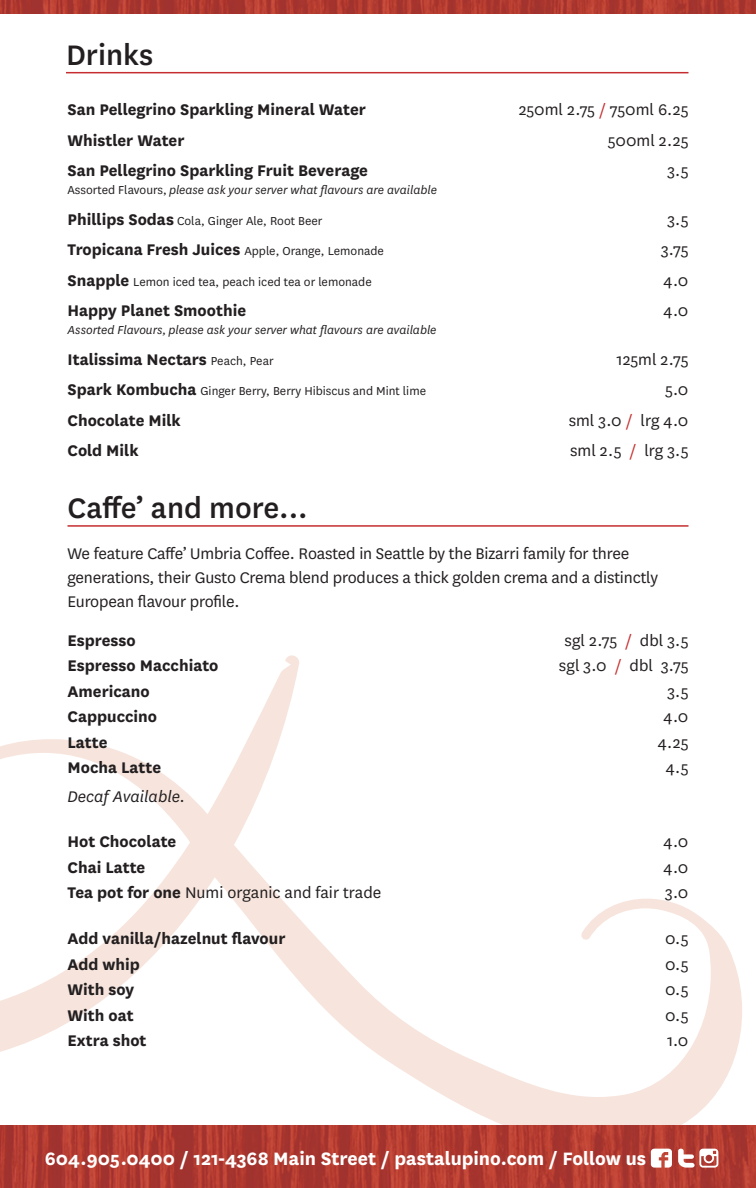
<style>
.page{position:relative;width:756px;height:1188px;background:#fff}
.page>*{position:absolute;margin:0;border:0;box-sizing:border-box;transform-origin:0 0}
.t1{font:500 33px "National";color:#231f20}
.t2{font:700 21px "National";color:#fff}
.t3{font:18px/24px "National";letter-spacing:-.01em;color:#231f20}
.t4{font:700 18px "National";color:#231f20}
.t5{font:italic 18px "National";color:#231f20}
.t6{font:13.5px "National";color:#231f20}
.t7{font:italic 13.5px "National";color:#231f20}
.s1{color:#c52d30}
.s2{font-style:normal}
.s3{font-weight:700;font-size:18px}
.s4{font-weight:400;font-size:13.5px}
.s5{color:#c4302f}
.s6{font-weight:700}
</style>
<div class="page">
<img style="left:0;top:0;width:756px;height:14px">
<svg style="left:0;top:655px;width:742px;height:470px"></svg>
<img style="left:0;top:1125px;width:756px;height:63px">
<svg style="left:651px;top:1149px;width:21px;height:19px"></svg>
<svg style="left:678px;top:1149px;width:40px;height:19px"></svg>
<hr style="left:68px;top:525px;width:620px;height:2px;background:#c52d30">
<hr style="left:66px;top:72px;width:623px;height:1px;background:#c52d30">
<h1 class="t1" style="left:66px;top:33px;width:89px">Drinks</h1>
<p class="t4" style="left:68px;top:97px;width:300px">San Pellegrino Sparkling Mineral Water</p>
<p class="t3" style="left:519px;top:97px;width:171px">250ml 2.75 <span class="s1">/</span> 750ml 6.25</p>
<p class="t4" style="left:68px;top:128px;width:118px">Whistler Water</p>
<p class="t3" style="left:608px;top:128px;width:82px">500ml 2.25</p>
<p class="t4" style="left:68px;top:158px;width:302px">San Pellegrino Sparkling Fruit Beverage</p>
<p class="t3" style="left:667px;top:158px;width:23px">3.5</p>
<p class="t7" style="left:68px;top:182px;width:371px"><span class="s2">Assorted Flavours,</span> please ask your server what flavours are available</p>
<p class="t6" style="left:68px;top:212px;width:257px"><span class="s3">Phillips Sodas</span> Cola, Ginger Ale, Root Beer</p>
<p class="t3" style="left:667px;top:207px;width:23px">3.5</p>
<p class="t6" style="left:68px;top:242px;width:318px"><span class="s3">Tropicana Fresh Juices</span> Apple, Orange, Lemonade</p>
<p class="t3" style="left:661px;top:237px;width:29px">3.75</p>
<p class="t6" style="left:68px;top:273px;width:306px"><span class="s3">Snapple</span> Lemon iced tea, peach iced tea or lemonade</p>
<p class="t3" style="left:664px;top:268px;width:26px">4.0</p>
<p class="t4" style="left:67px;top:298px;width:180px">Happy Planet Smoothie</p>
<p class="t3" style="left:664px;top:298px;width:26px">4.0</p>
<p class="t7" style="left:68px;top:322px;width:371px">Assorted Flavours, please ask your server what flavours are available</p>
<p class="t4" style="left:68px;top:347px;width:208px">Italissima Nectars <span class="s4">Peach, Pear</span></p>
<p class="t3" style="left:616px;top:347px;width:74px">125ml 2.75</p>
<p class="t6" style="left:68px;top:382px;width:360px"><span class="s3">Spark Kombucha</span> Ginger Berry, Berry Hibiscus and Mint lime</p>
<p class="t3" style="left:665px;top:377px;width:25px">5.0</p>
<p class="t4" style="left:68px;top:408px;width:115px">Chocolate Milk</p>
<p class="t3" style="left:569px;top:408px;width:121px">sml 3.0 <span class="s5">/</span> lrg 4.0</p>
<p class="t4" style="left:68px;top:438px;width:73px">Cold Milk</p>
<p class="t3" style="left:570px;top:438px;width:120px">sml 2.5 <span class="s5">/</span> lrg 3.5</p>
<h1 class="t1" style="left:68px;top:486px;width:242px">Caffe’ and more...</h1>
<p class="t3" style="left:68px;top:540px;width:592px">We feature Caffe’ Umbria Coffee. Roasted in Seattle by the Bizarri family for three generations, their Gusto Crema blend produces a thick golden crema and a distinctly<br>European flavour profile.</p>
<p class="t4" style="left:68px;top:627px;width:70px">Espresso</p>
<p class="t3" style="left:565px;top:627px;width:125px">sgl 2.75 <span class="s1">/</span> dbl 3.5</p>
<p class="t4" style="left:68px;top:653px;width:152px">Espresso Macchiato</p>
<p class="t3" style="left:559px;top:653px;width:131px">sgl 3.0 <span class="s5">/</span> dbl 3.75</p>
<p class="t4" style="left:68px;top:678px;width:84px">Americano</p>
<p class="t3" style="left:667px;top:678px;width:23px">3.5</p>
<p class="t4" style="left:68px;top:704px;width:91px">Cappuccino</p>
<p class="t3" style="left:664px;top:704px;width:26px">4.0</p>
<p class="t4" style="left:68px;top:729px;width:42px">Latte</p>
<p class="t3" style="left:658px;top:729px;width:32px">4.25</p>
<p class="t4" style="left:68px;top:755px;width:95px">Mocha Latte</p>
<p class="t3" style="left:666px;top:755px;width:24px">4.5</p>
<p class="t5" style="left:68px;top:785px;width:119px">Decaf Available.</p>
<p class="t4" style="left:68px;top:829px;width:110px">Hot Chocolate</p>
<p class="t3" style="left:664px;top:829px;width:26px">4.0</p>
<p class="t4" style="left:68px;top:855px;width:79px">Chai Latte</p>
<p class="t3" style="left:664px;top:854px;width:26px">4.0</p>
<p class="t3" style="left:68px;top:880px;width:315px"><span class="s6">Tea pot for one</span> Numi organic and fair trade</p>
<p class="t3" style="left:665px;top:880px;width:25px">3.0</p>
<p class="t4" style="left:68px;top:926px;width:220px">Add vanilla/hazelnut flavour</p>
<p class="t3" style="left:665px;top:926px;width:25px">0.5</p>
<p class="t4" style="left:68px;top:951px;width:74px">Add whip</p>
<p class="t3" style="left:665px;top:951px;width:25px">0.5</p>
<p class="t4" style="left:68px;top:977px;width:68px">With soy</p>
<p class="t3" style="left:665px;top:977px;width:25px">0.5</p>
<p class="t4" style="left:68px;top:1002px;width:68px">With oat</p>
<p class="t3" style="left:665px;top:1002px;width:25px">0.5</p>
<p class="t4" style="left:68px;top:1028px;width:81px">Extra shot</p>
<p class="t3" style="left:667px;top:1028px;width:23px">1.0</p>
<p class="t2" style="left:45px;top:1143px;width:603px">604.905.0400 / 121-4368 Main Street / pastalupino.com / Follow us</p>
</div>
